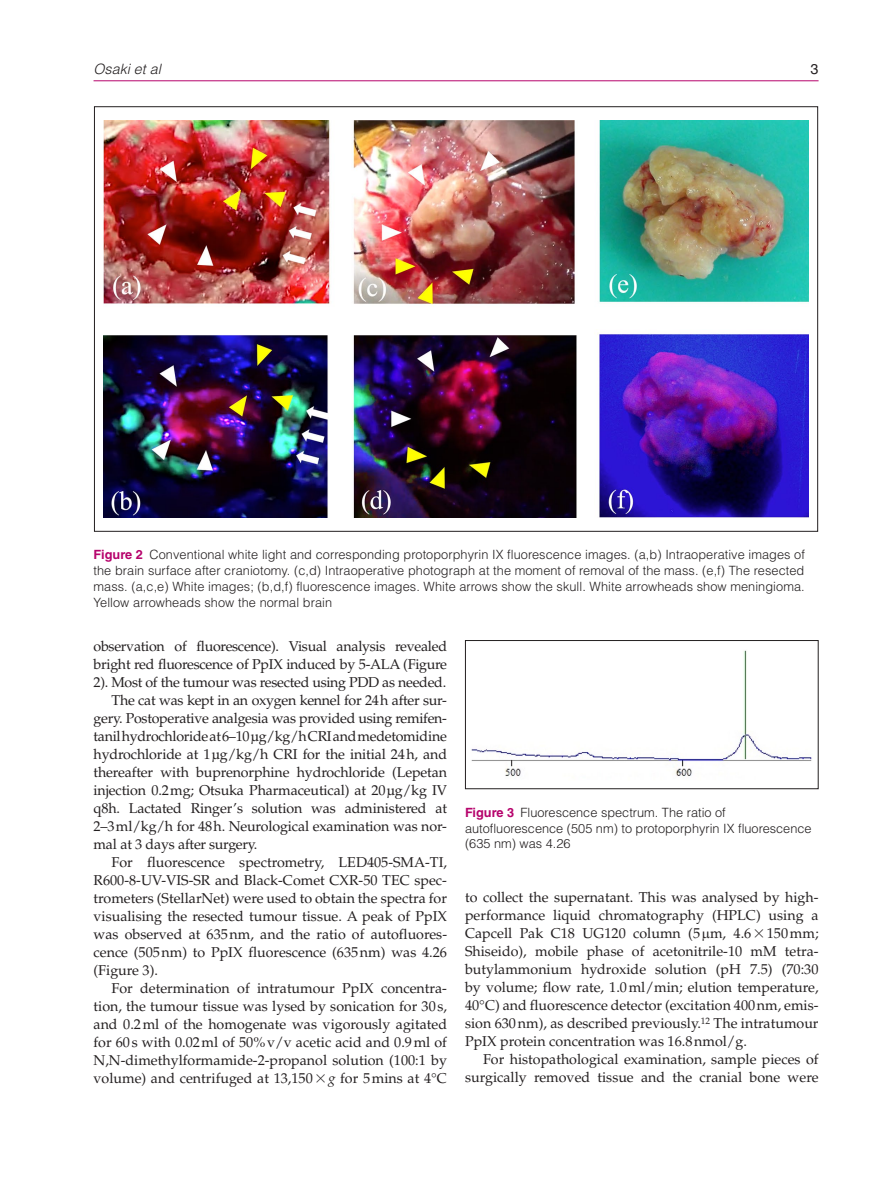
<style>
.page{position:relative;width:893px;height:1191px;background:#fff}
.page>*{position:absolute;margin:0;border:0;box-sizing:border-box;transform-origin:0 0}
.t1{font:14.25px/18px "Palatino LT Std";color:#231f20;text-align:justify}
.t2{font:14.25px "Palatino LT Std";letter-spacing:-.02em;color:#231f20}
.t3{font:italic 300 14.25px "Helvetica LT Std";color:#231f20}
.t4{font:14.25px "Helvetica LT Std";color:#231f20}
.t5{font:300 12.75px/15.8px "Helvetica LT Std";color:#231f20;text-align:justify}
.s1{font-weight:700;color:#b6036c}
.s2{font-style:italic}
</style>
<div class="page">
<hr style="left:94px;top:80px;width:725px;height:1px;background:#b6036c">
<img style="left:103px;top:120px;width:706px;height:397px">
<img style="left:471px;top:650px;width:341px;height:127px">
<div style="left:465px;top:640px;width:354px;height:149px;border:1px solid #231f20"></div>
<p class="t3" style="left:94px;top:60px;width:69px">Osaki et al</p>
<p class="t4" style="left:811px;top:61px;width:9px">3</p>
<p class="t5" style="left:94px;top:547px;width:713px"><span class="s1">Figure 2</span> Conventional white light and corresponding protoporphyrin IX fluorescence images. (a,b) Intraoperative images of the brain surface after craniotomy. (c,d) Intraoperative photograph at the moment of removal of the mass. (e,f) The resected mass. (a,c,e) White images; (b,d,f) fluorescence images. White arrows show the skull. White arrowheads show meningioma.<br>Yellow arrowheads show the normal brain</p>
<p class="t2" style="left:94px;top:638px;width:355px">observation of fluorescence). Visual analysis revealed</p>
<p class="t2" style="left:94px;top:656px;width:355px">bright red fluorescence of PpIX induced by 5-ALA (Figure</p>
<p class="t2" style="left:94px;top:674px;width:354px">2). Most of the tumour was resected using PDD as needed.</p>
<p class="t2" style="left:112px;top:692px;width:337px">The cat was kept in an oxygen kennel for 24h after sur-</p>
<p class="t2" style="left:94px;top:710px;width:355px">gery. Postoperative analgesia was provided using remifen-</p>
<p class="t2" style="left:94px;top:728px;width:355px">tanil hydrochloride at 6–10µg/kg/h CRI and medetomidine</p>
<p class="t1" style="left:94px;top:745px;width:355px">hydrochloride at 1µg/kg/h CRI for the initial 24h, and</p>
<p class="t1" style="left:94px;top:763px;width:355px">thereafter with buprenorphine hydrochloride (Lepetan</p>
<p class="t1" style="left:94px;top:781px;width:355px">injection 0.2mg; Otsuka Pharmaceutical) at 20µg/kg IV</p>
<p class="t1" style="left:94px;top:799px;width:355px">q8h. Lactated Ringer’s solution was administered at</p>
<p class="t1" style="left:94px;top:817px;width:355px">2–3ml/kg/h for 48h. Neurological examination was nor-</p>
<p class="t2" style="left:94px;top:836px;width:165px">mal at 3 days after surgery.</p>
<p class="t1" style="left:112px;top:853px;width:337px">For fluorescence spectrometry, LED405-SMA-TI,</p>
<p class="t1" style="left:94px;top:871px;width:355px">R600-8-UV-VIS-SR and Black-Comet CXR-50 TEC spec-</p>
<p class="t1" style="left:94px;top:889px;width:355px">trometers (StellarNet) were used to obtain the spectra for</p>
<p class="t1" style="left:94px;top:907px;width:355px">visualising the resected tumour tissue. A peak of PpIX</p>
<p class="t1" style="left:94px;top:925px;width:355px">was observed at 635nm, and the ratio of autofluores-</p>
<p class="t1" style="left:94px;top:943px;width:355px">cence (505nm) to PpIX fluorescence (635nm) was 4.26</p>
<p class="t1" style="left:94px;top:961px;width:66px">(Figure 3).</p>
<p class="t1" style="left:112px;top:979px;width:337px">For determination of intratumour PpIX concentra-</p>
<p class="t1" style="left:94px;top:997px;width:355px">tion, the tumour tissue was lysed by sonication for 30s,</p>
<p class="t1" style="left:94px;top:1015px;width:355px">and 0.2ml of the homogenate was vigorously agitated</p>
<p class="t1" style="left:94px;top:1033px;width:355px">for 60s with 0.02ml of 50%v/v acetic acid and 0.9ml of</p>
<p class="t1" style="left:94px;top:1051px;width:355px">N,N-dimethylformamide-2-propanol solution (100:1 by</p>
<p class="t1" style="left:94px;top:1069px;width:355px">volume) and centrifuged at 13,150 <span class="s2">g</span> for 5mins at 4°C</p>
<p class="t5" style="left:465px;top:804px;width:348px;text-align:left"><span class="s1">Figure 3</span> Fluorescence spectrum. The ratio of autofluorescence (505 nm) to protoporphyrin IX fluorescence (635 nm) was 4.26</p>
<p class="t1" style="left:465px;top:888px;width:355px">to collect the supernatant. This was analysed by high&shy;performance liquid chromatography (HPLC) using a Capcell Pak C18 UG120 column (5 m, 4.6 150mm; Shiseido), mobile phase of acetonitrile-10 mM tetra&shy;butylammonium hydroxide solution (pH 7.5) (70:30 by volume; flow rate, 1.0ml/min; elution temperature, 40°C) and fluorescence detector (excitation 400nm, emis&shy;sion 630nm), as described previously.<sup>12</sup> The intratumour PpIX protein concentration was 16.8nmol/g.</p>
<p class="t1" style="left:465px;top:1050px;width:355px;text-align:right">For histopathological examination, sample pieces of surgically removed tissue and the cranial bone were</p>
</div>
